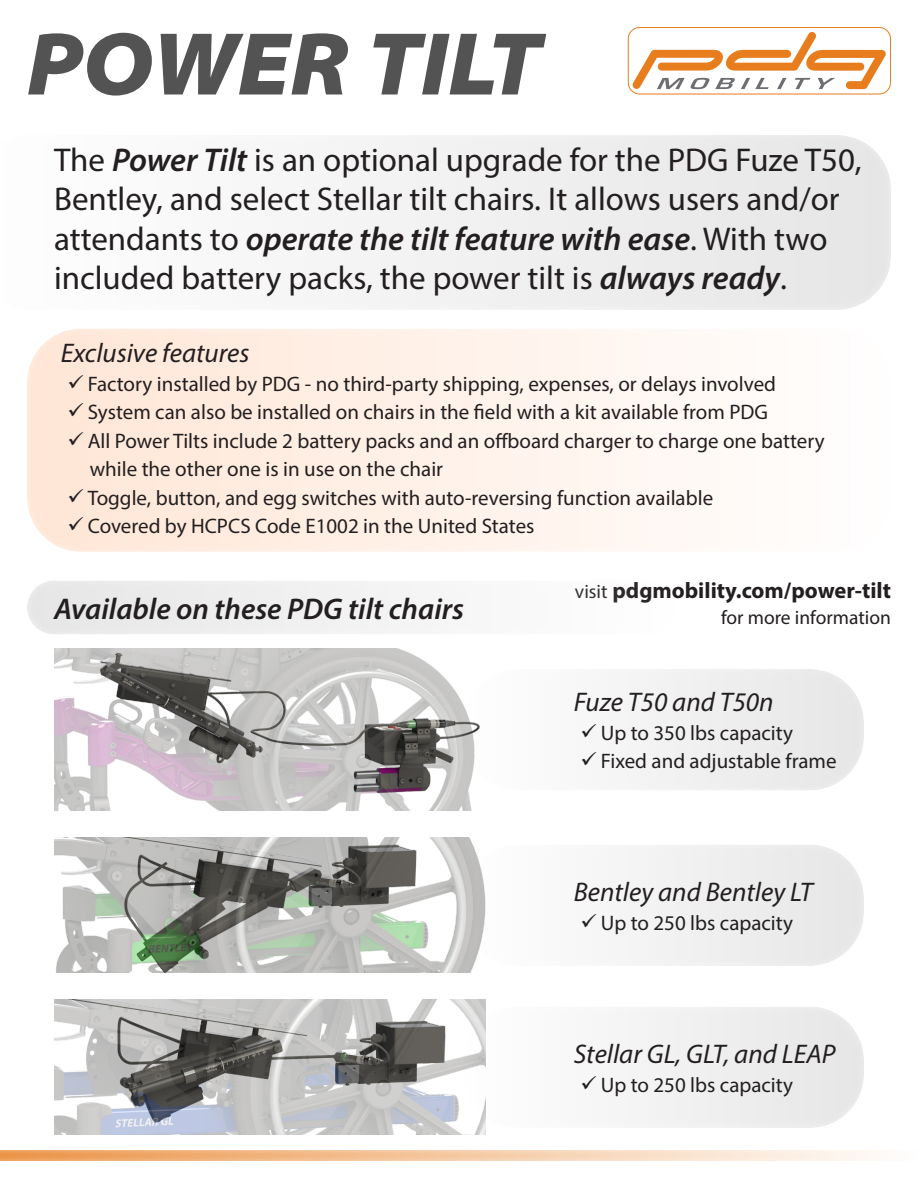
<style>
.page{position:relative;width:918px;height:1188px;background:#fff}
.page>*{position:absolute;margin:0;border:0;box-sizing:border-box;transform-origin:0 0}
.Text{font:italic 900 semi-expanded 90px "Myriad Pro";color:#535353}
.Text-2{font:33px/39.6px "Myriad Pro";color:#231f20}
.t1{font:italic 600 30px "Myriad Pro";color:#231f20}
.Text-3{font:italic 27px "Myriad Pro";color:#231f20}
.t2{font:700 22.5px "Myriad Pro";color:#231f20}
.t3{font:21px/28.5px "Myriad Pro";color:#231f20}
.t4{font:19.5px "Myriad Pro";color:#231f20}
.s1{font-weight:600;font-style:italic}
.s2{font-weight:400;font-size:19.5px}
</style>
<div class="page">
<div style="left:463px;top:663px;width:402px;height:129px;background:#f3f3f3"></div>
<div style="left:0;top:129px;width:892px;height:182px;background:#f2f2f2"></div>
<div style="left:0;top:1149px;width:918px;height:13px;background:#fff;opacity:.75"></div>
<div style="left:628px;top:27px;width:263px;height:67px;border:1px solid #e87d1e;border-radius:11px"></div>
<svg style="left:632px;top:32px;width:254px;height:57px"></svg>
<div style="left:26px;top:322px;width:865px;height:231px;background:#fff;opacity:.5"></div>
<div style="left:463px;top:838px;width:402px;height:130px;background:#f3f3f3"></div>
<div style="left:463px;top:1000px;width:402px;height:130px;background:#f3f3f3"></div>
<img style="left:54px;top:838px;width:432px;height:135px">
<img style="left:54px;top:1000px;width:432px;height:135px">
<img style="left:54px;top:649px;width:432px;height:162px">
<div style="left:27px;top:575px;width:649px;height:61px;background:#f4f4f4"></div>
<svg style="left:69px;top:374px;width:14px;height:14px"></svg>
<svg style="left:69px;top:403px;width:14px;height:14px"></svg>
<svg style="left:69px;top:431px;width:14px;height:14px"></svg>
<svg style="left:69px;top:488px;width:14px;height:14px"></svg>
<svg style="left:69px;top:517px;width:14px;height:14px"></svg>
<p class="Text" style="left:27px;top:3px;width:516px">POWER TILT</p>
<p class="Text-2" style="left:54px;top:139px;width:809px">The <span class="s1">Power Tilt</span> is an optional upgrade for the PDG Fuze T50,<br>Bentley, and select Stellar tilt chairs. It allows users and/or</p>
<p class="Text-2" style="left:54px;top:218px;width:775px">attendants to <span class="s1">operate the tilt feature with ease</span>. With two included battery packs, the power tilt is <span class="s1">always ready</span>.</p>
<p class="Text-3" style="left:61px;top:337px;width:190px">Exclusive features</p>
<p class="t3" style="left:88px;top:369px;width:690px">Factory installed by PDG - no third-party shipping, expenses, or delays involved</p>
<p class="t3" style="left:88px;top:398px;width:682px">System can also be installed on chairs in the field with a kit available from PDG</p>
<p class="t3" style="left:88px;top:426px;width:739px">All Power Tilts include 2 battery packs and an offboard charger to charge one battery while the other one is in use on the chair</p>
<p class="t3" style="left:88px;top:483px;width:627px">Toggle, button, and egg switches with auto-reversing function available</p>
<p class="t3" style="left:88px;top:512px;width:448px">Covered by HCPCS Code E1002 in the United States</p>
<p class="t1" style="left:54px;top:590px;width:412px">Available on these PDG tilt chairs</p>
<p class="t2" style="left:575px;top:576px;width:318px"><span class="s2">visit</span> pdgmobility.com/power-tilt</p>
<p class="t4" style="left:721px;top:605px;width:171px">for more information</p>
<p class="Text-3" style="left:574px;top:686px;width:201px">Fuze T50 and T50n</p>
<p class="t3" style="left:601px;top:718px;width:194px">Up to 350 lbs capacity</p>
<p class="t3" style="left:601px;top:747px;width:237px">Fixed and adjustable frame</p>
<p class="Text-3" style="left:574px;top:875px;width:240px">Bentley and Bentley LT</p>
<p class="t3" style="left:601px;top:908px;width:194px">Up to 250 lbs capacity</p>
<p class="Text-3" style="left:574px;top:1037px;width:263px">Stellar GL, GLT, and LEAP</p>
<p class="t3" style="left:601px;top:1070px;width:194px">Up to 250 lbs capacity</p>
</div>
